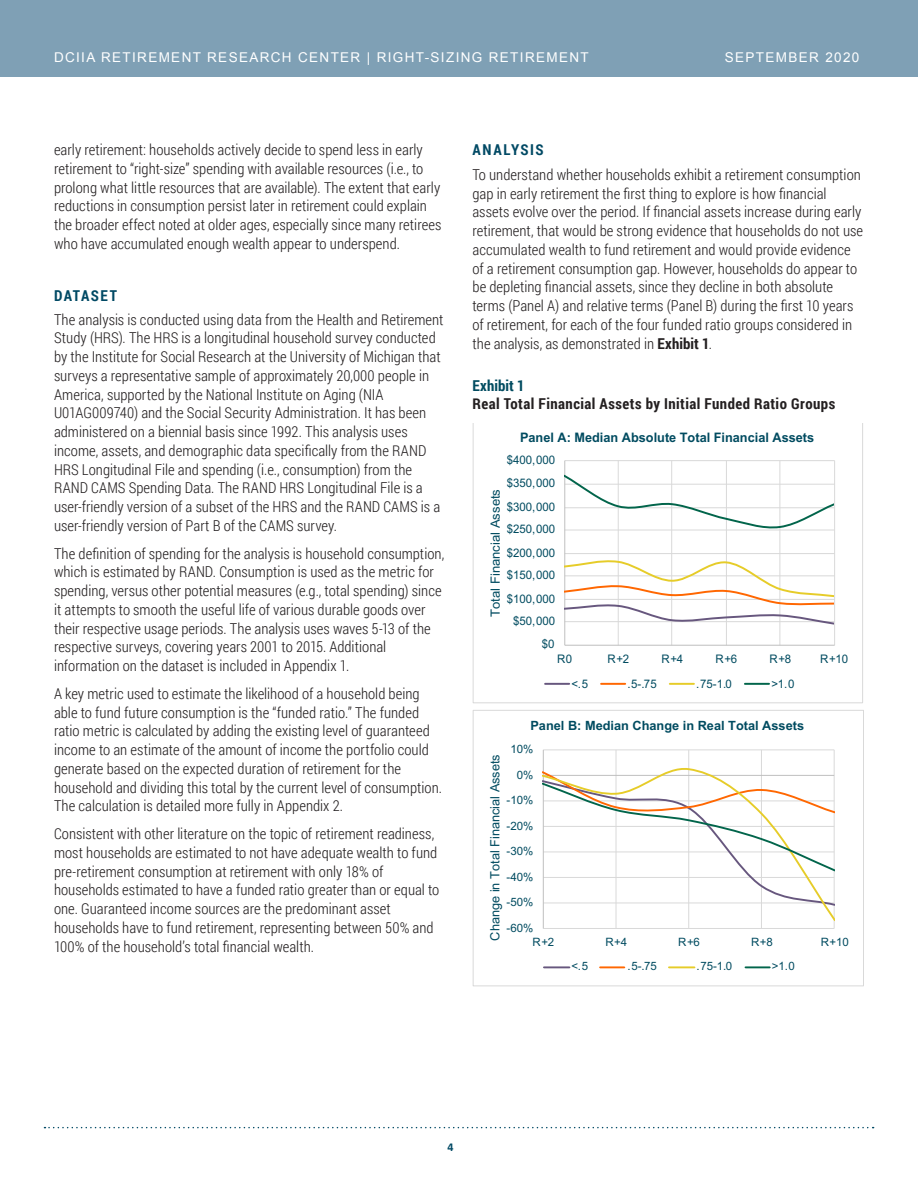
<style>
.page{position:relative;width:918px;height:1188px;background:#fff}
.page>*{position:absolute;margin:0;border:0;box-sizing:border-box;transform-origin:0 0}
.Body_Copy{font:300 15px/18.8px "Roboto Condensed";color:#231f20}
.Subhead_2{font:300 15px/18.8px "Roboto Condensed";color:#231f20}
.Body_copy{font:700 15px/18.8px "Roboto Condensed";letter-spacing:.03em;color:#231f20}
.t1{font:700 15px "Roboto Condensed";letter-spacing:.1em;color:#004964}
.t2{font:13.5px "Arial";letter-spacing:.1em;color:#fff}
.t3{font:700 13.05px "Arial";color:#004b60}
.t4{font:12.75px "Arial";color:#004b60}
.t5{font:700 12.75px "Arial";color:#004b60}
.t6{font:700 12px "Calibri";color:#004964}
.t7{font:11.85px "Arial";color:#004b60}
.t8{font:11.55px "Arial";color:#004b60}
.s1{font-weight:700}
.s2{color:#014b60}
</style>
<div class="page">
<svg style="left:44px;top:1127px;width:830px;height:1px"></svg>
<div style="left:0;top:0;width:918px;height:76px;background:#7fa0b5"></div>
<svg style="left:473px;top:423px;width:390px;height:280px"></svg>
<hr style="left:543px;top:928px;width:291px;height:1px;background:#d9d9d9">
<hr style="left:543px;top:749px;width:291px;height:1px;background:#d9d9d9">
<hr style="left:616px;top:750px;width:1px;height:178px;background:#d9d9d9">
<hr style="left:688px;top:750px;width:1px;height:178px;background:#d9d9d9">
<hr style="left:761px;top:750px;width:1px;height:178px;background:#d9d9d9">
<hr style="left:834px;top:750px;width:1px;height:178px;background:#d9d9d9">
<hr style="left:543px;top:750px;width:1px;height:178px;background:#bfbfbf">
<svg style="left:543px;top:770px;width:292px;height:137px"></svg>
<hr style="left:544px;top:966px;width:25px;height:2px;background:#67577e">
<hr style="left:600px;top:966px;width:24px;height:2px;background:#ff6701">
<hr style="left:669px;top:966px;width:25px;height:2px;background:#e6cc29">
<hr style="left:746px;top:966px;width:24px;height:2px;background:#02654b">
<div style="left:473px;top:710px;width:391px;height:276px;border:1px solid #d9d9d9"></div>
<p class="t2" style="left:54px;top:48px;width:536px">DCIIA RETIREMENT RESEARCH CENTER | RIGHT-SIZING RETIREMENT</p>
<p class="t2" style="left:725px;top:48px;width:136px">SEPTEMBER 2020</p>
<p class="Body_Copy" style="left:54px;top:140px;width:389px">early retirement: households actively decide to spend less in early retirement to “right-size” spending with available resources (i.e., to prolong what little resources that are available). The extent that early reductions in consumption persist later in retirement could explain the broader effect noted at older ages, especially since many retirees who have accumulated enough wealth appear to underspend.</p>
<p class="t1" style="left:54px;top:285px;width:65px">DATASET</p>
<p class="Body_Copy" style="left:54px;top:310px;width:391px">The analysis is conducted using data from the Health and Retirement Study (HRS). The HRS is a longitudinal household survey conducted by the Institute for Social Research at the University of Michigan that surveys a representative sample of approximately 20,000 people in America, supported by the National Institute on Aging (NIA U01AG009740) and the Social Security Administration. It has been administered on a biennial basis since 1992. This analysis uses income, assets, and demographic data specifically from the RAND HRS Longitudinal File and spending (i.e., consumption) from the RAND CAMS Spending Data. The RAND HRS Longitudinal File is a user-friendly version of a subset of the HRS and the RAND CAMS is a user-friendly version of Part B of the CAMS survey.</p>
<p class="Body_Copy" style="left:54px;top:544px;width:392px">The definition of spending for the analysis is household consumption, which is estimated by RAND. Consumption is used as the metric for spending, versus other potential measures (e.g., total spending) since it attempts to smooth the useful life of various durable goods over their respective usage periods. The analysis uses waves 5-13 of the respective surveys, covering years 2001 to 2015. Additional information on the dataset is included in Appendix 1.</p>
<p class="Body_Copy" style="left:54px;top:684px;width:390px">A key metric used to estimate the likelihood of a household being able to fund future consumption is the “funded ratio.” The funded ratio metric is calculated by adding the existing level of guaranteed income to an estimate of the amount of income the portfolio could generate based on the expected duration of retirement for the household and dividing this total by the current level of consumption.<br>The calculation is detailed more fully in Appendix 2.</p>
<p class="Body_Copy" style="left:54px;top:824px;width:387px">Consistent with other literature on the topic of retirement readiness, most households are estimated to not have adequate wealth to fund pre-retirement consumption at retirement with only 18% of households estimated to have a funded ratio greater than or equal to one. Guaranteed income sources are the predominant asset households have to fund retirement, representing between 50% and 100% of the household’s total financial wealth.</p>
<p class="t1" style="left:472px;top:139px;width:73px">ANALYSIS</p>
<p class="Subhead_2" style="left:472px;top:165px;width:392px">To understand whether households exhibit a retirement consumption gap in early retirement the first thing to explore is how financial assets evolve over the period. If financial assets increase during early retirement, that would be strong evidence that households do not use accumulated wealth to fund retirement and would provide evidence of a retirement consumption gap. However, households do appear to be depleting financial assets, since they decline in both absolute terms (Panel A) and relative terms (Panel B) during the first 10 years of retirement, for each of the four funded ratio groups considered in the analysis, as demonstrated in <span class="s1">Exhibit 1</span>.</p>
<p class="Body_copy" style="left:472px;top:375px;width:364px"><span class="s2">Exhibit 1<br></span>Real Total Financial Assets by Initial Funded Ratio Groups</p>
<p class="t3" style="left:520px;top:428px;width:296px">Panel A: Median Absolute Total Financial Assets</p>
<p class="t7" style="left:507px;top:452px;width:50px">$400,000</p>
<p class="t7" style="left:507px;top:475px;width:50px">$350,000</p>
<p class="t4" style="left:487px;top:617px;width:130px;rotate:-90deg">Total Financial Assets</p>
<p class="t7" style="left:507px;top:499px;width:50px">$300,000</p>
<p class="t7" style="left:507px;top:521px;width:50px">$250,000</p>
<p class="t7" style="left:507px;top:545px;width:50px">$200,000</p>
<p class="t7" style="left:507px;top:567px;width:50px">$150,000</p>
<p class="t7" style="left:507px;top:590px;width:50px">$100,000</p>
<p class="t7" style="left:513px;top:613px;width:44px">$50,000</p>
<p class="t7" style="left:542px;top:636px;width:14px">$0</p>
<p class="t7" style="left:557px;top:651px;width:17px">R0</p>
<p class="t7" style="left:608px;top:651px;width:23px">R+2</p>
<p class="t7" style="left:662px;top:651px;width:23px">R+4</p>
<p class="t7" style="left:716px;top:651px;width:23px">R+6</p>
<p class="t7" style="left:769px;top:651px;width:23px">R+8</p>
<p class="t7" style="left:820px;top:651px;width:30px">R+10</p>
<p class="t7" style="left:572px;top:675px;width:18px">&lt;.5</p>
<p class="t7" style="left:627px;top:675px;width:31px">.5-.75</p>
<p class="t7" style="left:696px;top:675px;width:37px">.75-1.0</p>
<p class="t7" style="left:772px;top:675px;width:24px">&gt;1.0</p>
<p class="t5" style="left:530px;top:717px;width:275px">Panel B: Median Change in Real Total Assets</p>
<p class="t8" style="left:510px;top:741px;width:24px">10%</p>
<p class="t4" style="left:486px;top:941px;width:188px;rotate:-90deg">Change in Total Financial Assets</p>
<p class="t8" style="left:517px;top:767px;width:18px">0%</p>
<p class="t8" style="left:507px;top:792px;width:28px">-10%</p>
<p class="t8" style="left:507px;top:818px;width:28px">-20%</p>
<p class="t8" style="left:507px;top:843px;width:28px">-30%</p>
<p class="t8" style="left:507px;top:869px;width:28px">-40%</p>
<p class="t8" style="left:507px;top:894px;width:28px">-50%</p>
<p class="t8" style="left:507px;top:920px;width:28px">-60%</p>
<p class="t8" style="left:533px;top:934px;width:23px">R+2</p>
<p class="t8" style="left:605px;top:934px;width:23px">R+4</p>
<p class="t8" style="left:678px;top:934px;width:23px">R+6</p>
<p class="t8" style="left:751px;top:934px;width:23px">R+8</p>
<p class="t8" style="left:821px;top:934px;width:30px">R+10</p>
<p class="t8" style="left:572px;top:958px;width:18px">&lt;.5</p>
<p class="t8" style="left:628px;top:958px;width:31px">.5-.75</p>
<p class="t8" style="left:697px;top:958px;width:37px">.75-1.0</p>
<p class="t8" style="left:772px;top:958px;width:24px">&gt;1.0</p>
<p class="t6" style="left:447px;top:1138px;width:8px">4</p>
</div>
